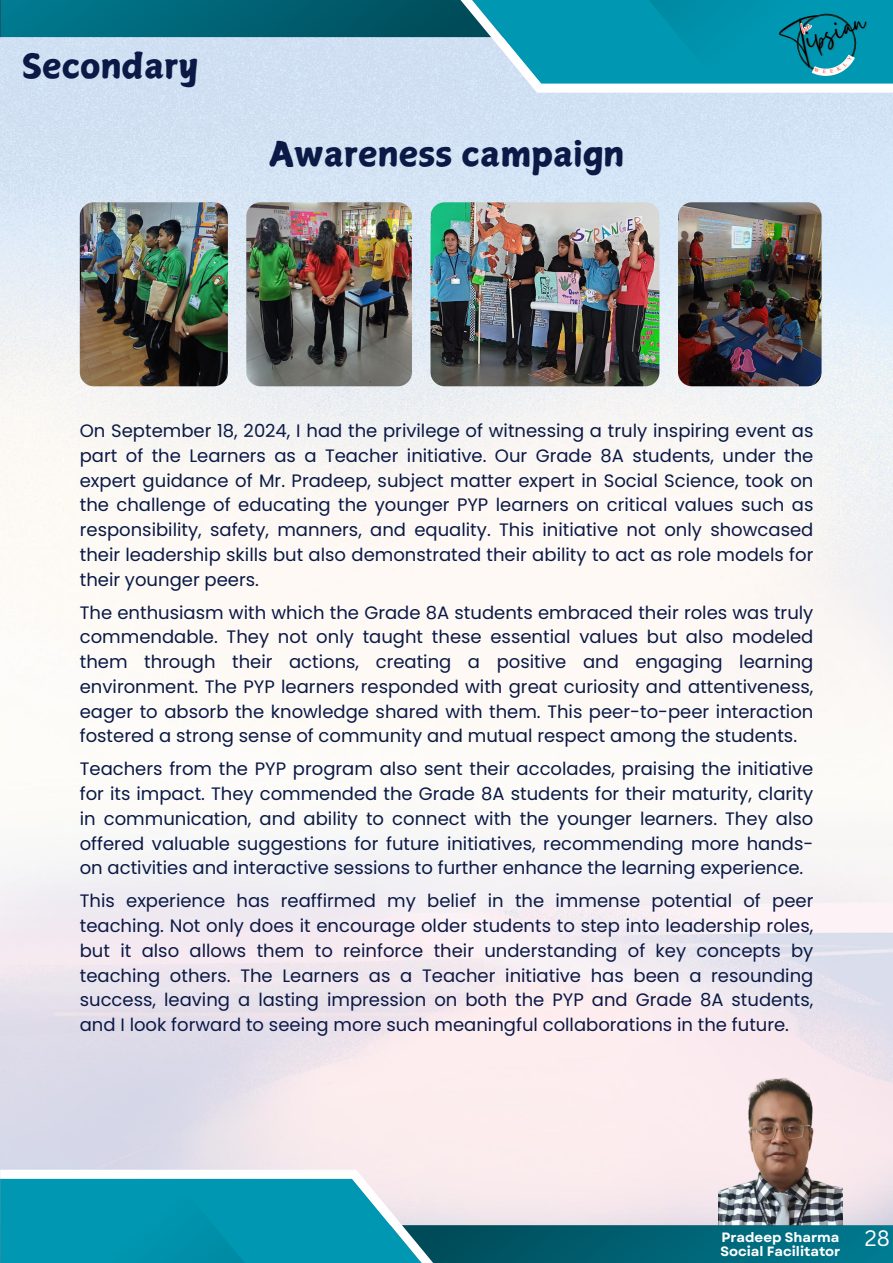
<style>
.page{position:relative;width:893px;height:1263px;background:#fff}
.page>*{position:absolute;margin:0;border:0;box-sizing:border-box;transform-origin:0 0}
.t1{font:38.03px "Gistesy";color:#000}
.t2{font:33.75px "Canva Surname Fu";color:#0a1945}
.t3{font:21.75px "Canva Sans";color:#fff}
.t4{font:18px/24.8px "Poppins";color:#0a1945;text-align:justify}
.t5{font:700 13.5px/14.1px "Garet";color:#fff}
</style>
<div class="page">
<img style="left:0;top:84px;width:893px;height:1095px">
<svg style="left:369px;top:84px;width:524px;height:9px"></svg>
<img style="left:718px;top:1075px;width:124px;height:104px">
<svg style="left:524px;top:1179px;width:369px;height:84px;background:#6f99a5"></svg>
<svg style="left:0;top:1170px;width:524px;height:93px;background:#3da6ba"></svg>
<img style="left:80px;top:202px;width:148px;height:184px;border-radius:14px">
<img style="left:246px;top:202px;width:166px;height:184px;border-radius:14px">
<img style="left:430px;top:202px;width:229px;height:184px;border-radius:14px">
<img style="left:678px;top:202px;width:143px;height:184px;border-radius:14px">
<svg style="left:0;top:0;width:893px;height:84px;background:#47a3b8"></svg>
<h2 class="t2" style="left:22px;top:49px;width:178px">Secondary</h2>
<h2 class="t2" style="left:269px;top:137px;width:357px">Awareness campaign</h2>
<h1 class="t1" style="left:773px;top:23px;width:88px;rotate:-19deg">Tipsian</h1>
<p class="t4" style="left:80px;top:418px;width:735px">On September 18, 2024, I had the privilege of witnessing a truly inspiring event as part of the Learners as a Teacher initiative. Our Grade 8A students, under the expert guidance of Mr. Pradeep, subject matter expert in Social Science, took on the challenge of educating the younger PYP learners on critical values such as responsibility, safety, manners, and equality. This initiative not only showcased their leadership skills but also demonstrated their ability to act as role models for their younger peers.</p>
<p class="t4" style="left:80px;top:600px;width:735px">The enthusiasm with which the Grade 8A students embraced their roles was truly commendable. They not only taught these essential values but also modeled them through their actions, creating a positive and engaging learning environment. The PYP learners responded with great curiosity and attentiveness, eager to absorb the knowledge shared with them. This peer-to-peer interaction fostered a strong sense of community and mutual respect among the students.</p>
<p class="t4" style="left:80px;top:757px;width:735px">Teachers from the PYP program also sent their accolades, praising the initiative for its impact. They commended the Grade 8A students for their maturity, clarity in communication, and ability to connect with the younger learners. They also offered valuable suggestions for future initiatives, recommending more hands&shy;on activities and interactive sessions to further enhance the learning experience.</p>
<p class="t4" style="left:80px;top:889px;width:735px">This experience has reaffirmed my belief in the immense potential of peer teaching. Not only does it encourage older students to step into leadership roles, but it also allows them to reinforce their understanding of key concepts by teaching others. The Learners as a Teacher initiative has been a resounding success, leaving a lasting impression on both the PYP and Grade 8A students, and I look forward to seeing more such meaningful collaborations in the future.</p>
<p class="t5" style="left:720px;top:1230px;width:122px">Pradeep Sharma<br>Social Facilitator</p>
<p class="t3" style="left:865px;top:1223px;width:27px">28</p>
</div>
